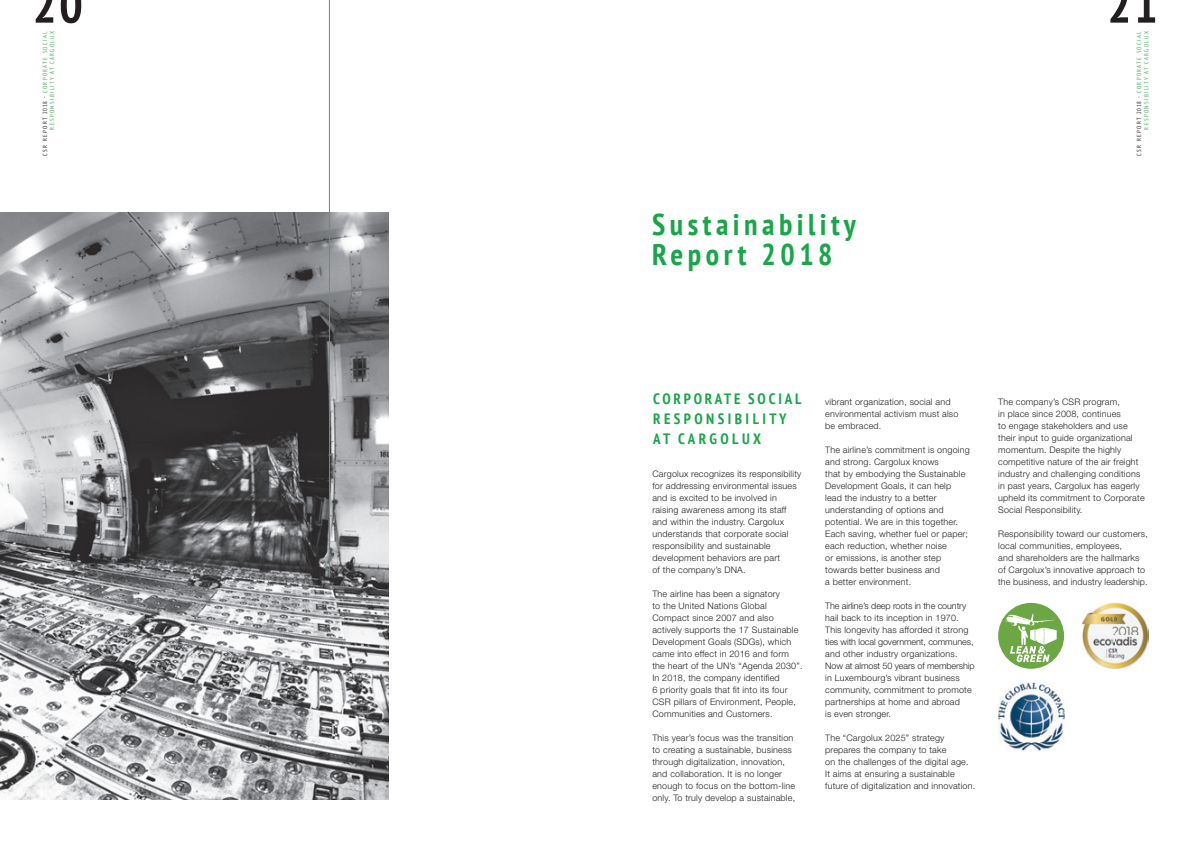
<style>
.page{position:relative;width:1191px;height:842px;background:#fff}
.page>*{position:absolute;margin:0;border:0;box-sizing:border-box;transform-origin:0 0}
.t1{font:700 condensed 50px "PT Sans";color:#231f20}
.t2{font:700 condensed 30px/30px "PT Sans";letter-spacing:.15em;color:#1aa54a}
.t3{font:700 condensed 15px/20px "PT Sans";letter-spacing:.215em;color:#1aa54a}
.t4{font:300 9px/12px "Helvetica Neue";letter-spacing:.02em;color:#231f20}
.t5{font:condensed 6px/7.2px "PT Sans";letter-spacing:.23em;color:#40ab56;text-align:right}
.s1{color:#231f20}
</style>
<div class="page">
<div style="left:998px;top:603px;width:66px;height:66px;background:#6da745;border-radius:50%"></div>
<svg style="left:1005px;top:614px;width:51px;height:51px"></svg>
<img style="left:1082px;top:602px;width:66px;height:66px">
<img style="left:998px;top:683px;width:66px;height:68px">
<img style="left:0;top:213px;width:388px;height:586px">
<hr style="left:329px;top:0;width:1px;height:577px;background:#40ab56">
<h1 class="t1" style="left:33px;top:-28px;width:52px">20</h1>
<h1 class="t1" style="left:1107px;top:-28px;width:52px">21</h1>
<p class="t5" style="left:41px;top:156px;width:126px;rotate:-90deg"><span class="s1">CSR REPORT 2018 -</span> CORPORATE SOCIAL<br>RESPONSIBILITY AT CARGOLUX</p>
<p class="t5" style="left:1135px;top:156px;width:126px;rotate:-90deg"><span class="s1">CSR REPORT 2018 -</span> CORPORATE SOCIAL<br>RESPONSIBILITY AT CARGOLUX</p>
<h2 class="t2" style="left:652px;top:209px;width:205px">Sustainability<br>Report 2018</h2>
<h3 class="t3" style="left:653px;top:388px;width:150px">CORPORATE SOCIAL<br>RESPONSIBILITY<br>AT CARGOLUX</h3>
<p class="t4" style="left:652px;top:467px;width:150px">Cargolux recognizes its responsibility for addressing environmental issues and is excited to be involved in raising awareness among its staff and within the industry. Cargolux understands that corporate social responsibility and sustainable development behaviors are part<br>of the company’s DNA.</p>
<p class="t4" style="left:652px;top:587px;width:152px">The airline has been a signatory<br>to the United Nations Global<br>Compact since 2007 and also actively supports the 17 Sustainable<br>Development Goals (SDGs), which came into effect in 2016 and form the heart of the UN’s “Agenda 2030”.<br>In 2018, the company identified<br>6 priority goals that fit into its four<br>CSR pillars of Environment, People,<br>Communities and Customers.</p>
<p class="t4" style="left:652px;top:731px;width:144px">This year’s focus was the transition to creating a sustainable, business through digitalization, innovation, and collaboration. It is no longer enough to focus on the bottom-line only. To truly develop a sustainable,</p>
<p class="t4" style="left:825px;top:395px;width:135px">vibrant organization, social and environmental activism must also be embraced.</p>
<p class="t4" style="left:825px;top:443px;width:146px">The airline’s commitment is ongoing and strong. Cargolux knows<br>that by embodying the Sustainable<br>Development Goals, it can help lead the industry to a better understanding of options and potential. We are in this together.<br>Each saving, whether fuel or paper; each reduction, whether noise<br>or emissions, is another step towards better business and<br>a better environment.</p>
<p class="t4" style="left:825px;top:599px;width:151px">The airline’s deep roots in the country hail back to its inception in 1970.<br>This longevity has afforded it strong ties with local government, communes, and other industry organizations.<br>Now at almost 50 years of membership in Luxembourg’s vibrant business community, commitment to promote partnerships at home and abroad<br>is even stronger.</p>
<p class="t4" style="left:825px;top:731px;width:152px">The “Cargolux 2025” strategy prepares the company to take<br>on the challenges of the digital age.<br>It aims at ensuring a sustainable future of digitalization and innovation.</p>
<p class="t4" style="left:998px;top:395px;width:148px">The company’s CSR program,<br>in place since 2008, continues<br>to engage stakeholders and use their input to guide organizational momentum. Despite the highly competitive nature of the air freight industry and challenging conditions in past years, Cargolux has eagerly upheld its commitment to Corporate<br>Social Responsibility.</p>
<p class="t4" style="left:998px;top:527px;width:151px">Responsibility toward our customers, local communities, employees,<br>and shareholders are the hallmarks of Cargolux’s innovative approach to the business, and industry leadership.</p>
</div>
